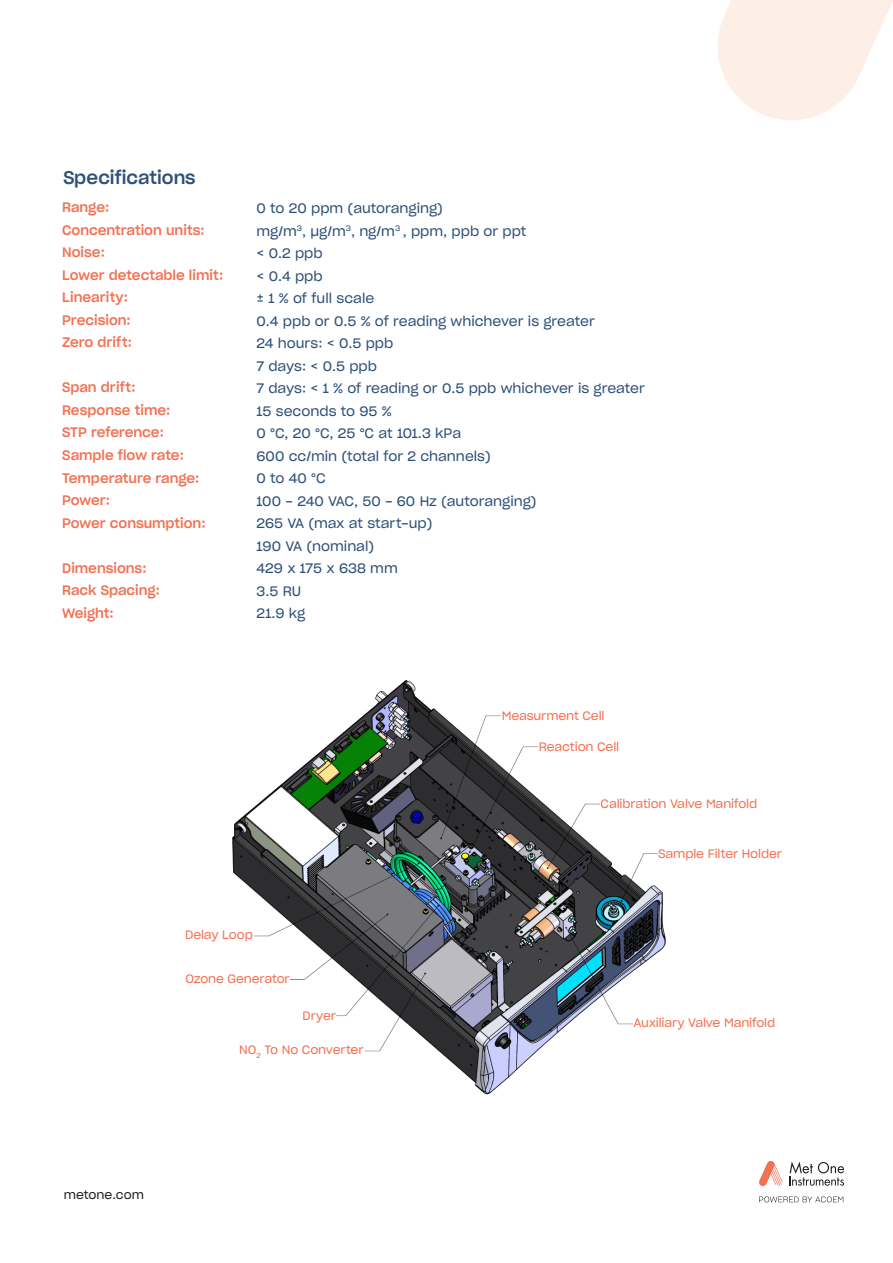
<style>
.page{position:relative;width:893px;height:1263px;background:#fff}
.page>*{position:absolute;margin:0;border:0;box-sizing:border-box;transform-origin:0 0}
.Sub-Heading_Specific{font:18px "Sharp Grotesk Medium 20";letter-spacing:.005em;color:#2d5078}
.Actual-specs-content{font:13.5px/22.5px "Sharp Grotesk Book 20";letter-spacing:-.005em;color:#2d5078}
.Orrange_Sub_Heading{font:13.5px/22.5px "Sharp Grotesk Medium 20";color:#f37153}
.Black_subheading-rev{font:12px "Sharp Grotesk Book 20";letter-spacing:-.01em;color:#f37153}
.t1{font:12px "Sharp Grotesk Book 20";color:#231f20}
</style>
<div class="page">
<img style="left:232px;top:680px;width:434px;height:415px">
<div style="left:164px;top:964px;width:126px;height:29px;background:#fff"></div>
<div style="left:170px;top:920px;width:83px;height:28px;background:#fff"></div>
<div style="left:295px;top:1000px;width:41px;height:29px;background:#fff"></div>
<div style="left:212px;top:1034px;width:152px;height:29px;background:#fff"></div>
<div style="left:658px;top:839px;width:141px;height:28px;background:#fff"></div>
<div style="left:634px;top:1008px;width:171px;height:28px;background:#fff"></div>
<div style="left:601px;top:789px;width:199px;height:28px;background:#fff"></div>
<div style="left:539px;top:731px;width:164px;height:29px;background:#fff"></div>
<div style="left:502px;top:701px;width:164px;height:28px;background:#fff"></div>
<svg style="left:759px;top:1196px;width:84px;height:6px"></svg>
<svg style="left:790px;top:1161px;width:54px;height:25px"></svg>
<svg style="left:759px;top:1161px;width:23px;height:25px"></svg>
<svg style="left:717px;top:0;width:176px;height:120px"></svg>
<p class="Sub-Heading_Specific" style="left:63px;top:163px;width:134px">Specifications</p>
<p class="Orrange_Sub_Heading" style="left:62px;top:195px;width:49px">Range:</p>
<p class="Orrange_Sub_Heading" style="left:62px;top:218px;width:144px">Concentration units:</p>
<p class="Orrange_Sub_Heading" style="left:62px;top:240px;width:44px">Noise:</p>
<p class="Orrange_Sub_Heading" style="left:62px;top:263px;width:163px">Lower detectable limit:</p>
<p class="Orrange_Sub_Heading" style="left:62px;top:285px;width:67px">Linearity:</p>
<p class="Orrange_Sub_Heading" style="left:62px;top:308px;width:70px">Precision:</p>
<p class="Orrange_Sub_Heading" style="left:62px;top:330px;width:71px">Zero drift:</p>
<p class="Orrange_Sub_Heading" style="left:62px;top:375px;width:75px">Span drift:</p>
<p class="Orrange_Sub_Heading" style="left:62px;top:398px;width:110px">Response time:</p>
<p class="Orrange_Sub_Heading" style="left:62px;top:420px;width:103px">STP reference:</p>
<p class="Orrange_Sub_Heading" style="left:62px;top:443px;width:123px">Sample flow rate:</p>
<p class="Orrange_Sub_Heading" style="left:62px;top:465px;width:139px">Temperature range:</p>
<p class="Orrange_Sub_Heading" style="left:62px;top:488px;width:49px">Power:</p>
<p class="Orrange_Sub_Heading" style="left:62px;top:510px;width:145px">Power consumption:</p>
<p class="Orrange_Sub_Heading" style="left:62px;top:555px;width:99px">Dimensions:<br>Rack Spacing:<br>Weight:</p>
<p class="Actual-specs-content" style="left:256px;top:196px;width:188px">0 to 20 ppm (autoranging)</p>
<p class="Actual-specs-content" style="left:256px;top:219px;width:271px">mg/m<sup>3</sup>, μg/m<sup>3</sup>, ng/m<sup>3</sup> , ppm, ppb or ppt</p>
<p class="Actual-specs-content" style="left:256px;top:241px;width:68px">&lt; 0.2 ppb</p>
<p class="Actual-specs-content" style="left:256px;top:264px;width:68px">&lt; 0.4 ppb</p>
<p class="Actual-specs-content" style="left:256px;top:286px;width:119px">± 1 % of full scale</p>
<p class="Actual-specs-content" style="left:256px;top:309px;width:340px">0.4 ppb or 0.5 % of reading whichever is greater</p>
<p class="Actual-specs-content" style="left:256px;top:331px;width:138px">24 hours: &lt; 0.5 ppb</p>
<p class="Actual-specs-content" style="left:256px;top:354px;width:390px">7 days: &lt; 0.5 ppb<br>7 days: &lt; 1 % of reading or 0.5 ppb whichever is greater</p>
<p class="Actual-specs-content" style="left:256px;top:399px;width:137px">15 seconds to 95 %</p>
<p class="Actual-specs-content" style="left:256px;top:421px;width:206px">0 °C, 20 °C, 25 °C at 101.3 kPa</p>
<p class="Actual-specs-content" style="left:256px;top:444px;width:236px">600 cc/min (total for 2 channels)</p>
<p class="Actual-specs-content" style="left:256px;top:466px;width:71px">0 to 40 °C</p>
<p class="Actual-specs-content" style="left:256px;top:489px;width:282px">100 - 240 VAC, 50 - 60 Hz (autoranging)</p>
<p class="Actual-specs-content" style="left:256px;top:511px;width:177px">265 VA (max at start-up)<br>190 VA (nominal)</p>
<p class="Actual-specs-content" style="left:256px;top:556px;width:143px">429 x 175 x 638 mm</p>
<p class="Actual-specs-content" style="left:256px;top:579px;width:46px">3.5 RU</p>
<p class="Actual-specs-content" style="left:256px;top:601px;width:50px">21.9 kg</p>
<p class="Black_subheading-rev" style="left:502px;top:706px;width:104px">Measurment Cell</p>
<p class="Black_subheading-rev" style="left:539px;top:737px;width:82px">Reaction Cell</p>
<p class="Black_subheading-rev" style="left:601px;top:794px;width:158px">Calibration Valve Manifold</p>
<p class="Black_subheading-rev" style="left:658px;top:844px;width:125px">Sample Filter Holder</p>
<p class="Black_subheading-rev" style="left:185px;top:925px;width:69px">Delay Loop</p>
<p class="Black_subheading-rev" style="left:186px;top:969px;width:106px">Ozone Generator</p>
<p class="Black_subheading-rev" style="left:302px;top:1005px;width:35px">Dryer</p>
<p class="Black_subheading-rev" style="left:239px;top:1039px;width:126px">NO<sub>2</sub> To No Converter</p>
<p class="t1" style="left:64px;top:1185px;width:82px">metone.com</p>
<p class="Black_subheading-rev" style="left:634px;top:1013px;width:143px">Auxiliary Valve Manifold</p>
</div>
